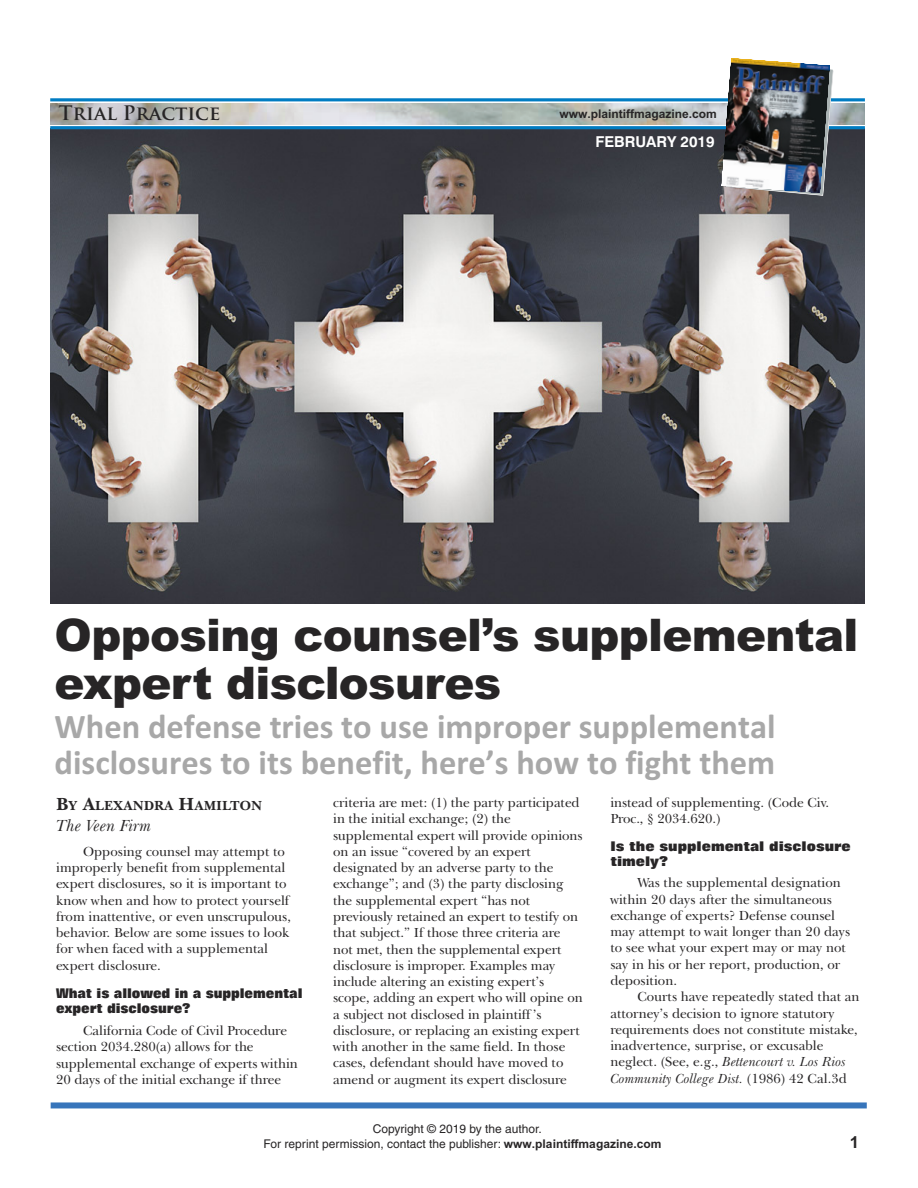
<style>
.page{position:relative;width:918px;height:1188px;background:#fff}
.page>*{position:absolute;margin:0;border:0;box-sizing:border-box;transform-origin:0 0}
.t1{font:45px/48px "Arial MT Black";letter-spacing:-.015em;color:#272526}
.t2{font:700 34.5px/36px "Calibri";color:#a8a8a8}
.t3{font:700 19.5px "Trajan Pro";color:#272526}
.t4{font:italic 16.5px "New Baskerville IT Cby BT";color:#272526}
.t5{font:700 16.5px "Arial";color:#272526}
.t6{font:700 15px "Swiss 721 BT";color:#fff}
.t7{font:13.5px/16.4px "New Baskerville IT Cby BT";letter-spacing:-.005em;color:#272526}
.t8{font:800 13.5px/15px "Folio BT";letter-spacing:-.005em;color:#272526;scale:.93 1}
.t9{font:800 13.5px/15px "Folio BT";letter-spacing:-.005em;color:#272526}
.t10{font:700 13.5px "New Baskerville IT Cby BT";color:#272526}
.t11{font:12px/15px "Helvetica";color:#272526}
.t12{font:700 12px "Arial";color:#272526}
.s1{font-size:18px}
.s2{font-style:italic}
.s3{font-family:"Arial";font-weight:700}
</style>
<div class="page">
<img style="left:51px;top:129px;width:814px;height:474px">
<div style="left:51px;top:1102px;width:816px;height:6px;background:#3775bb"></div>
<img style="left:51px;top:103px;width:814px;height:21px">
<hr style="left:51px;top:98px;width:814px;height:3px;background:#007cc2">
<hr style="left:51px;top:126px;width:814px;height:3px;background:#007cc2">
<svg style="left:724px;top:69px;width:109px;height:127px"></svg>
<img style="left:721px;top:58px;width:109px;height:136px">
<h3 class="t3" style="left:59px;top:102px;width:163px">Trial Practice</h3>
<p class="t12" style="left:559px;top:107px;width:159px">www.plaintiffmagazine.com</p>
<p class="t6" style="left:596px;top:134px;width:121px">FEBRUARY 2019</p>
<h1 class="t1" style="left:55px;top:615px;width:805px">Opposing counsel’s supplemental expert disclosures</h1>
<h2 class="t2" style="left:55px;top:711px;width:722px">When defense tries to use improper supplemental disclosures to its benefit, here’s how to fight them</h2>
<p class="t10" style="left:56px;top:800px;width:208px"><span class="s1">B</span>Y <span class="s1">A</span>LEXANDRA <span class="s1">H</span>AMILTON</p>
<p class="t4" style="left:56px;top:819px;width:97px">The Veen Firm</p>
<p class="t7" style="left:56px;top:844px;width:236px;text-indent:27px">Opposing counsel may attempt to improperly benefit from supplemental expert disclosures, so it is important to know when and how to protect yourself from inattentive, or even unscrupulous, behavior. Below are some issues to look for when faced with a supplemental expert disclosure.</p>
<p class="t8" style="left:56px;top:988px;width:266px">What is allowed in a supplemental expert disclosure?</p>
<p class="t7" style="left:56px;top:1024px;width:243px;text-indent:27px">California Code of Civil Procedure section 2034.280(a) allows for the supplemental exchange of experts within 20 days of the initial exchange if three</p>
<p class="t7" style="left:333px;top:796px;width:251px">criteria are met: (1) the party participated in the initial exchange; (2) the supplemental expert will provide opinions on an issue “covered by an expert designated by an adverse party to the exchange”; and (3) the party disclosing the supplemental expert “has not previously retained an expert to testify on that subject.” If those three criteria are not met, then the supplemental expert disclosure is improper. Examples may include altering an existing expert’s scope, adding an expert who will opine on a subject not disclosed in plaintiff ’s disclosure, or replacing an existing expert with another in the same field. In those cases, defendant should have moved to amend or augment its expert disclosure</p>
<p class="t7" style="left:610px;top:796px;width:220px">instead of supplementing. (Code Civ.<br>Proc., § 2034.620.)</p>
<p class="t9" style="left:610px;top:840px;width:242px">Is the supplemental disclosure timely?</p>
<p class="t7" style="left:610px;top:876px;width:241px;text-indent:27px">Was the supplemental designation within 20 days after the simultaneous exchange of experts? Defense counsel may attempt to wait longer than 20 days to see what your expert may or may not say in his or her report, production, or deposition.</p>
<p class="t7" style="left:610px;top:990px;width:251px;text-indent:27px">Courts have repeatedly stated that an attorney’s decision to ignore statutory requirements does not constitute mistake, inadvertence, surprise, or excusable neglect. (See, e.g., <span class="s2">Bettencourt v. Los Rios Community College Dist.</span> (1986) 42 Cal.3d</p>
<p class="t11" style="left:264px;top:1122px;width:399px;text-indent:109px">Copyright © 2019 by the author.<br>For reprint permission, contact the publisher: <span class="s3">www.plaintiffmagazine.com</span></p>
<p class="t5" style="left:850px;top:1133px;width:11px">1</p>
</div>
